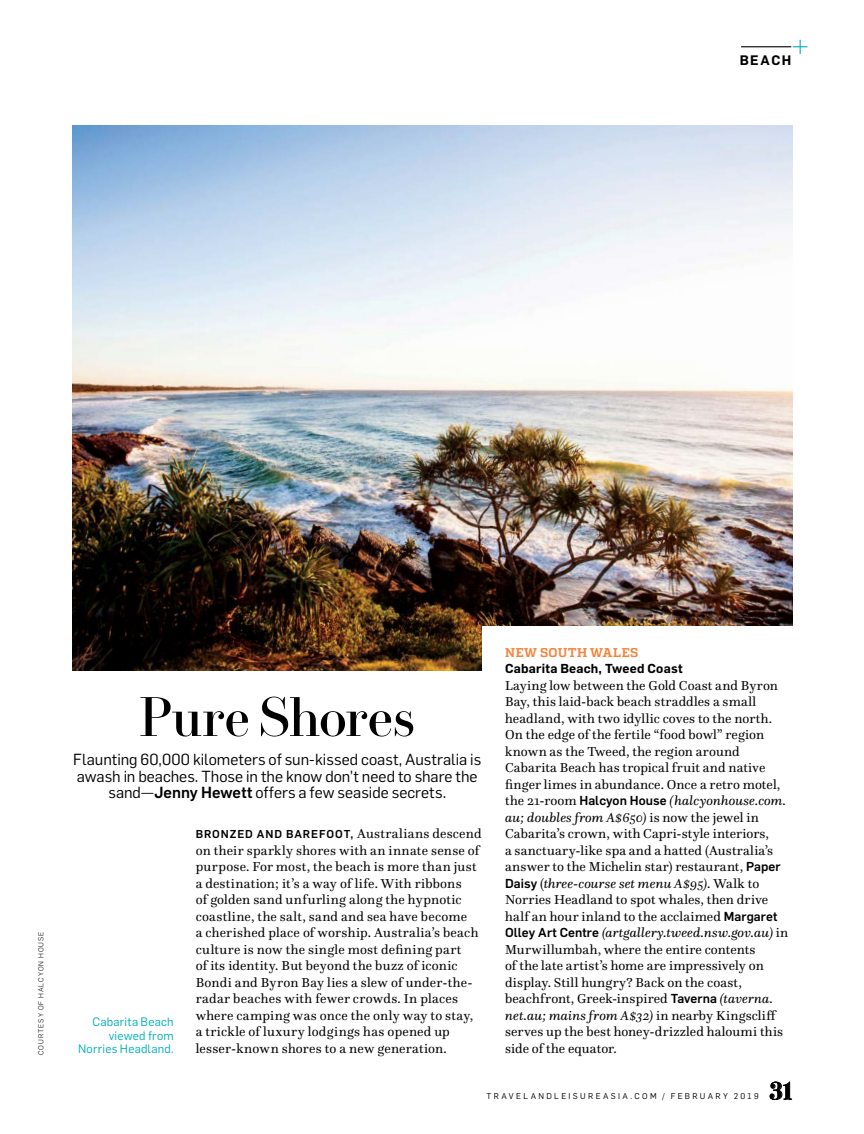
<style>
.page{position:relative;width:864px;height:1134px;background:#fff}
.page>*{position:absolute;margin:0;border:0;box-sizing:border-box;transform-origin:0 0}
.t1{font:54px "Trianon Display";letter-spacing:-.035em;color:#000}
.t2{font:800 24px "F Bella";color:#000}
.t3{font:15.75px/16.5px "Flama";color:#000;text-align:center}
.t4{font:13.5px/16.5px "Questa";letter-spacing:.02em;color:#000}
.t5{font:600 13.5px "Flama";letter-spacing:.11em;color:#000}
.t6{font:600 12.75px "Flama";letter-spacing:.02em;color:#000}
.t7{font:700 12.75px "Quadon";letter-spacing:.03em;color:#f5833c}
.t8{font:12px/13.5px "Flama";letter-spacing:.015em;color:#00aebb;text-align:right}
.t9{font:500 11.25px "Flama";letter-spacing:.08em;color:#000}
.t10{font:8.25px "Flama";letter-spacing:.285em;color:#000}
.t11{font:300 7.2px "Flama";letter-spacing:.135em;color:#000}
.s1{font-weight:500}
.s2{font-family:"Questa";font-weight:400;font-size:13.5px}
.s3{font-family:"Flama";font-weight:500;font-size:12.75px}
.s4{font-style:italic}
</style>
<div class="page">
<img style="left:72px;top:126px;width:720px;height:544px">
<hr style="left:741px;top:46px;width:50px;height:1px;background:#000">
<svg style="left:793px;top:40px;width:15px;height:14px"></svg>
<svg style="left:769px;top:1082px;width:23px;height:18px"></svg>
<div style="left:483px;top:627px;width:336px;height:102px;background:#fff"></div>
<p class="t5" style="left:740px;top:51px;width:53px">beach</p>
<p class="t11" style="left:36px;top:1055px;width:125px;rotate:-90deg">courtesy of halcyon house</p>
<h1 class="t1" style="left:139px;top:675px;width:277px">Pure Shores</h1>
<p class="t3" style="left:73px;top:750px;width:410px">Flaunting 60,000 kilometers of sun-kissed coast, Australia is awash in beaches. Those in the know don’t need to share the sand—<span class="s1">Jenny Hewett</span> offers a few seaside secrets.</p>
<p class="t9" style="left:196px;top:826px;width:287px">Bronzed and barefoot, <span class="s2">Australians descend</span></p>
<p class="t4" style="left:196px;top:842px;width:285px">on their sparkly shores with an innate sense of purpose. For most, the beach is more than just a destination; it’s a way of life. With ribbons<br>of golden sand unfurling along the hypnotic coastline, the salt, sand and sea have become<br>a cherished place of worship. Australia’s beach culture is now the single most defining part<br>of its identity. But beyond the buzz of iconic Bondi and Byron Bay lies a slew of under-the&shy;radar beaches with fewer crowds. In places where camping was once the only way to stay, a trickle of luxury lodgings has opened up lesser-known shores to a new generation.</p>
<p class="t8" style="left:78px;top:1014px;width:97px">Cabarita Beach viewed from<br>Norries Headland.</p>
<p class="t7" style="left:505px;top:645px;width:133px">NEW SOUTH WALES</p>
<p class="t6" style="left:505px;top:660px;width:179px">Cabarita Beach, Tweed Coast</p>
<p class="t4" style="left:505px;top:677px;width:285px">Laying low between the Gold Coast and Byron Bay, this laid-back beach straddles a small headland, with two idyllic coves to the north.<br>On the edge of the fertile “food bowl” region known as the Tweed, the region around Cabarita Beach has tropical fruit and native finger limes in abundance. Once a retro motel, the 21-room <span class="s3">Halcyon House</span> <span class="s4">(halcyonhouse.com. au; doubles from A$650)</span> is now the jewel in Cabarita’s crown, with Capri-style interiors,<br>a sanctuary-like spa and a hatted (Australia’s answer to the Michelin star) restaurant, <span class="s3">Paper Daisy</span> (<span class="s4">three-course set menu A$95)</span>. Walk to Norries Headland to spot whales, then drive half an hour inland to the acclaimed <span class="s3">Margaret Olley Art Centre</span> <span class="s4">(artgallery.tweed.nsw.gov.au)</span> in Murwillumbah, where the entire contents<br>of the late artist’s home are impressively on display. Still hungry? Back on the coast, beachfront, Greek-inspired <span class="s3">Taverna</span> <span class="s4">(taverna. net.au; mains from A$32)</span> in nearby Kingscliff serves up the best honey-drizzled haloumi this side of the equator.</p>
<p class="t10" style="left:487px;top:1091px;width:48px">t ravelan</p>
<p class="t10" style="left:547px;top:1091px;width:214px">dleisurea sia .c om / f eb rua ry 2019</p>
<h2 class="t2" style="left:770px;top:1077px;width:24px">31</h2>
</div>
